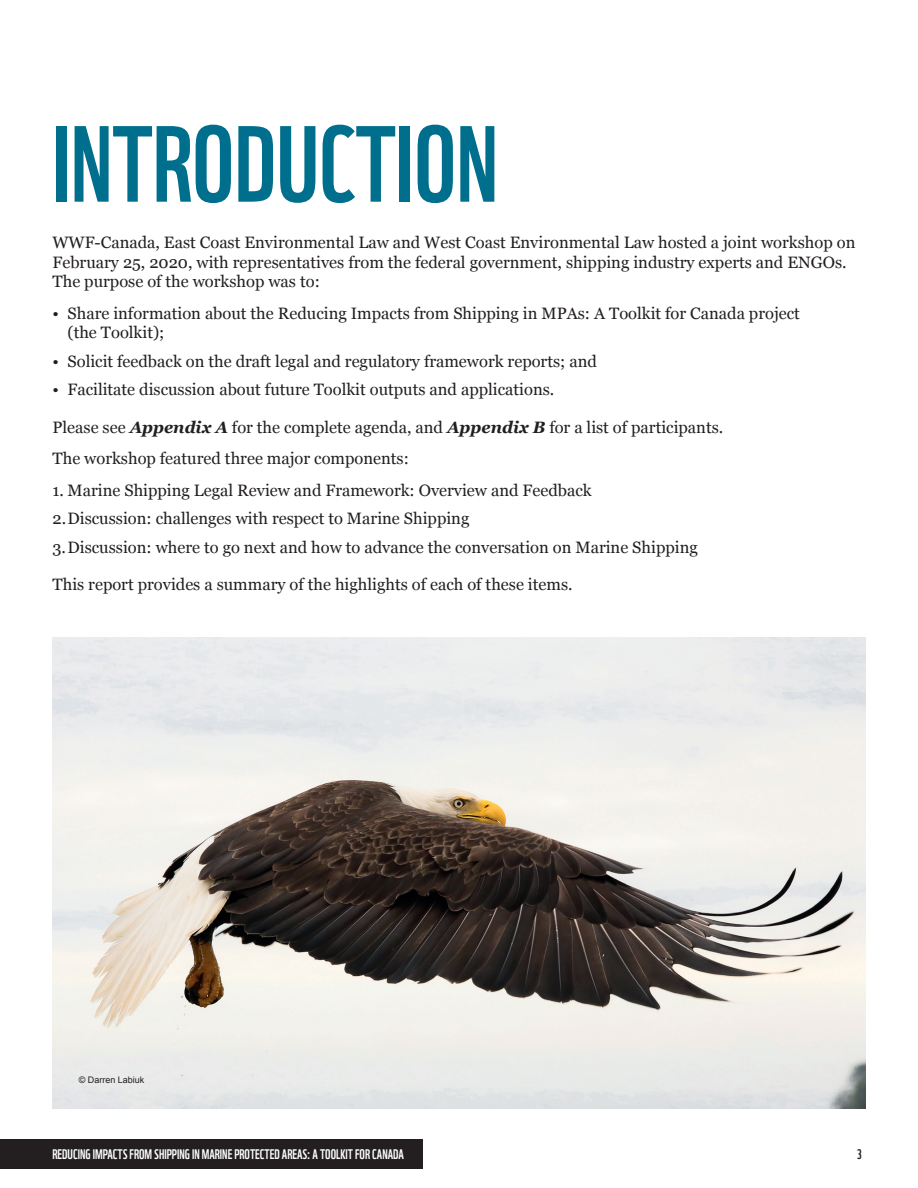
<style>
.page{position:relative;width:918px;height:1188px;background:#fff}
.page>*{position:absolute;margin:0;border:0;box-sizing:border-box;transform-origin:0 0}
.t1{font:105px "WWF";color:#006f8d}
.t2{font:16.5px/19.5px "Georgia";color:#231f20}
.t3{font:13.5px "WWF";color:#fff}
.t4{font:13.5px "WWF";color:#231f20}
.t5{font:9px "Arial";color:#231f20}
.s1{font-weight:700;font-style:italic}
</style>
<div class="page">
<img style="left:52px;top:637px;width:814px;height:472px">
<div style="left:0;top:1139px;width:423px;height:30px;background:#231f20"></div>
<h1 class="t1" style="left:53px;top:82px;width:447px">INTRODUCTION</h1>
<p class="t2" style="left:53px;top:232px;width:804px">WWF-Canada, East Coast Environmental Law and West Coast Environmental Law hosted a joint workshop on<br>February 25, 2020, with representatives from the federal government, shipping industry experts and ENGOs.<br>The purpose of the workshop was to:</p>
<p class="t2" style="left:68px;top:303px;width:734px;text-indent:-15px">• Share information about the Reducing Impacts from Shipping in MPAs: A Toolkit for Canada project (the Toolkit);</p>
<p class="t2" style="left:53px;top:351px;width:546px">• Solicit feedback on the draft legal and regulatory framework reports; and</p>
<p class="t2" style="left:53px;top:379px;width:503px">• Facilitate discussion about future Toolkit outputs and applications.</p>
<p class="t2" style="left:53px;top:411px;width:672px;line-height:31.5px">Please see <span class="s1">Appendix A</span> for the complete agenda, and <span class="s1">Appendix B</span> for a list of participants.<br>The workshop featured three major components:</p>
<p class="t2" style="left:53px;top:475px;width:647px;line-height:28.5px">1. Marine Shipping Legal Review and Framework: Overview and Feedback<br>2.Discussion: challenges with respect to Marine Shipping<br>3.Discussion: where to go next and how to advance the conversation on Marine Shipping</p>
<p class="t2" style="left:53px;top:574px;width:522px">This report provides a summary of the highlights of each of these items.</p>
<p class="t5" style="left:79px;top:1074px;width:67px">© Darren Labiuk</p>
<p class="t3" style="left:53px;top:1144px;width:353px">REDUCING IMPACTS FROM SHIPPING IN MARINE PROTECTED AREAS: A TOOLKIT FOR CANADA</p>
<p class="t4" style="left:857px;top:1144px;width:6px">3</p>
</div>
